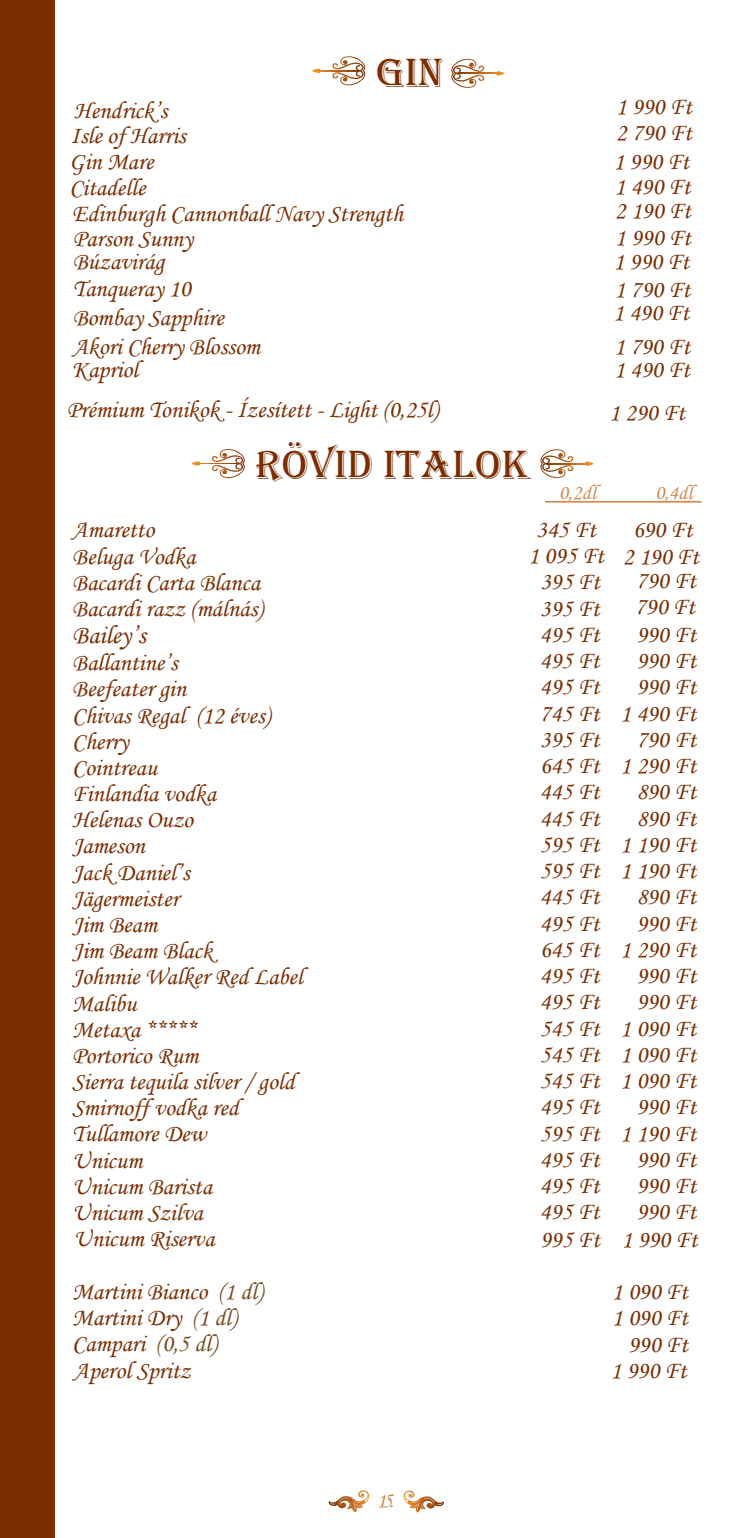
<style>
.page{position:relative;width:735px;height:1538px;background:#fff}
.page>*{position:absolute;margin:0;border:0;box-sizing:border-box;transform-origin:0 0}
.t1{font:42px "Algerian";color:#7b2d00}
.t2{font:26.25px "Monotype Corsiva";color:#7b2d00}
.t3{font:24.5px/26.2px "Monotype Corsiva";color:#7b2d00}
.t4{font:21px "Monotype Corsiva";color:#d28a53}
.t5{font:21px "Monotype Corsiva";color:#ca8544}
.s1{color:#774c1d}
</style>
<div class="page">
<svg style="left:403px;top:1490px;width:41px;height:22px"></svg>
<svg style="left:328px;top:1490px;width:41px;height:22px"></svg>
<div style="left:0;top:0;width:5px;height:1538px;background:#7b2d00"></div>
<div style="left:5px;top:0;width:50px;height:1538px;background:#7b2d00"></div>
<hr style="left:544px;top:501px;width:157px;height:2px;background:#d28a53">
<svg style="left:211px;top:449px;width:34px;height:29px"></svg>
<svg style="left:192px;top:461px;width:8px;height:5px"></svg>
<svg style="left:199px;top:463px;width:39px;height:1px"></svg>
<svg style="left:540px;top:449px;width:33px;height:29px"></svg>
<svg style="left:584px;top:462px;width:9px;height:4px"></svg>
<svg style="left:547px;top:463px;width:38px;height:1px"></svg>
<svg style="left:332px;top:56px;width:34px;height:29px"></svg>
<svg style="left:312px;top:69px;width:9px;height:4px"></svg>
<svg style="left:320px;top:70px;width:38px;height:1px"></svg>
<svg style="left:451px;top:59px;width:33px;height:29px"></svg>
<svg style="left:495px;top:71px;width:9px;height:4px"></svg>
<svg style="left:458px;top:73px;width:38px;height:1px"></svg>
<h1 class="t1" style="left:376px;top:50px;width:68px">GIN</h1>
<p class="t3" style="left:615px;top:93px;width:77px">1 990 Ft</p>
<p class="t3" style="left:70px;top:99px;width:117px;line-height:24.3px">Hendrick’s<br>Isle of Harris</p>
<p class="t3" style="left:69px;top:149px;width:335px">Gin Mare<br>Citadelle<br>Edinburgh Cannonball Navy Strength</p>
<p class="t3" style="left:615px;top:120px;width:77px">2 790 Ft</p>
<p class="t3" style="left:613px;top:149px;width:77px">1 990 Ft</p>
<p class="t3" style="left:614px;top:161px;width:78px;line-height:51.6px">1 490 Ft<br>1 990 Ft</p>
<p class="t3" style="left:613px;top:249px;width:77px">1 990 Ft</p>
<p class="t3" style="left:614px;top:198px;width:77px">2 190 Ft</p>
<p class="t3" style="left:73px;top:227px;width:122px;line-height:23.6px">Parson Sunny<br>Búzavirág</p>
<p class="t3" style="left:73px;top:273px;width:189px;line-height:29.4px">Tanqueray 10<br>Bombay Sapphire<br>Akori Cherry Blossom</p>
<p class="t3" style="left:613px;top:278px;width:79px;line-height:22.9px">1 790 Ft<br>1 490 Ft</p>
<p class="t3" style="left:613px;top:334px;width:77px">1 790 Ft</p>
<p class="t3" style="left:72px;top:357px;width:68px">Kapriol</p>
<p class="t3" style="left:613px;top:357px;width:77px">1 490 Ft</p>
<p class="t3" style="left:67px;top:397px;width:372px">Prémium Tonikok - Ízesített - Light (0,25l)</p>
<p class="t3" style="left:608px;top:400px;width:77px">1 290 Ft</p>
<h1 class="t1" style="left:255px;top:441px;width:276px">RÖVID ITALOK</h1>
<p class="t3" style="left:72px;top:517px;width:192px">Amaretto<br>Beluga Vodka<br>Bacardi Carta Blanca<br>Bacardi razz (málnás)</p>
<p class="t2" style="left:72px;top:619px;width:75px">Bailey’s</p>
<p class="t3" style="left:72px;top:650px;width:232px">Ballantine’s<br>Beefeater gin<br>Chivas Regal (12 éves)<br>Cherry<br>Cointreau<br>Finlandia vodka<br>Helenas Ouzo<br>Jameson<br>Jack Daniel’s<br>Jägermeister<br>Jim Beam<br>Jim Beam Black<br>Johnnie Walker Red Label<br>Malibu<br>Metaxa *****<br>Portorico Rum<br>Sierra tequila silver / gold<br>Smirnoff vodka red<br>Tullamore Dew<br>Unicum<br>Unicum Barista<br>Unicum Szilva<br>Unicum Riserva</p>
<p class="t3" style="left:72px;top:1278px;width:191px">Martini Bianco <span class="s1">(1 dl)<br></span>Martini Dry <span class="s1">(1 dl)<br></span>Campari <span class="s1">(0,5 dl)</span></p>
<p class="t4" style="left:558px;top:479px;width:39px">0,2dl</p>
<p class="t4" style="left:654px;top:479px;width:39px">0,4dl</p>
<p class="t3" style="left:536px;top:517px;width:61px">345 Ft</p>
<p class="t3" style="left:632px;top:517px;width:61px">690 Ft</p>
<p class="t3" style="left:540px;top:568px;width:61px">395 Ft</p>
<p class="t3" style="left:527px;top:542px;width:77px">1 095 Ft</p>
<p class="t3" style="left:622px;top:543px;width:77px">2 190 Ft</p>
<p class="t3" style="left:636px;top:568px;width:61px">790 Ft</p>
<p class="t3" style="left:539px;top:595px;width:61px">395 Ft</p>
<p class="t3" style="left:634px;top:594px;width:61px">790 Ft</p>
<p class="t3" style="left:539px;top:621px;width:61px">495 Ft</p>
<p class="t3" style="left:636px;top:621px;width:61px">990 Ft</p>
<p class="t3" style="left:539px;top:648px;width:61px">495 Ft</p>
<p class="t3" style="left:636px;top:648px;width:61px">990 Ft</p>
<p class="t3" style="left:539px;top:674px;width:61px">495 Ft</p>
<p class="t3" style="left:539px;top:674px;width:158px;text-align:justify;text-indent:96px">990 Ft 745 Ft 1 490 Ft 395 Ft</p>
<p class="t3" style="left:539px;top:726px;width:158px;text-align:justify;text-indent:96px">790 Ft 645 Ft 1 290 Ft 445 Ft</p>
<p class="t3" style="left:636px;top:779px;width:61px">890 Ft</p>
<p class="t3" style="left:539px;top:805px;width:61px">445 Ft</p>
<p class="t3" style="left:539px;top:805px;width:158px;text-align:justify;text-indent:96px">890 Ft 595 Ft 1 190 Ft 595 Ft 1 190 Ft 445 Ft</p>
<p class="t3" style="left:636px;top:884px;width:61px">890 Ft</p>
<p class="t3" style="left:539px;top:910px;width:61px">495 Ft</p>
<p class="t3" style="left:539px;top:910px;width:158px;text-align:justify;text-indent:96px">990 Ft 645 Ft 1 290 Ft 495 Ft</p>
<p class="t3" style="left:636px;top:962px;width:61px">990 Ft</p>
<p class="t3" style="left:539px;top:989px;width:61px">495 Ft</p>
<p class="t3" style="left:539px;top:989px;width:158px;text-align:justify;text-indent:96px">990 Ft 545 Ft 1 090 Ft 545 Ft 1 090 Ft 545 Ft 1 090 Ft 495 Ft</p>
<p class="t3" style="left:539px;top:1094px;width:158px;text-align:justify;text-indent:96px">990 Ft 595 Ft 1 190 Ft 495 Ft</p>
<p class="t3" style="left:636px;top:1146px;width:61px">990 Ft</p>
<p class="t3" style="left:539px;top:1172px;width:61px">495 Ft</p>
<p class="t3" style="left:636px;top:1172px;width:61px">990 Ft</p>
<p class="t3" style="left:539px;top:1199px;width:61px">495 Ft</p>
<p class="t3" style="left:636px;top:1199px;width:61px">990 Ft</p>
<p class="t3" style="left:540px;top:1226px;width:159px">995 Ft 1 990 Ft</p>
<p class="t3" style="left:611px;top:1279px;width:77px">1 090 Ft<br>1 090 Ft</p>
<p class="t3" style="left:627px;top:1331px;width:61px">990 Ft</p>
<p class="t3" style="left:74px;top:1357px;width:118px">Aperol Spritz</p>
<p class="t3" style="left:610px;top:1357px;width:77px">1 990 Ft</p>
<p class="t5" style="left:377px;top:1487px;width:18px">15.</p>
</div>
